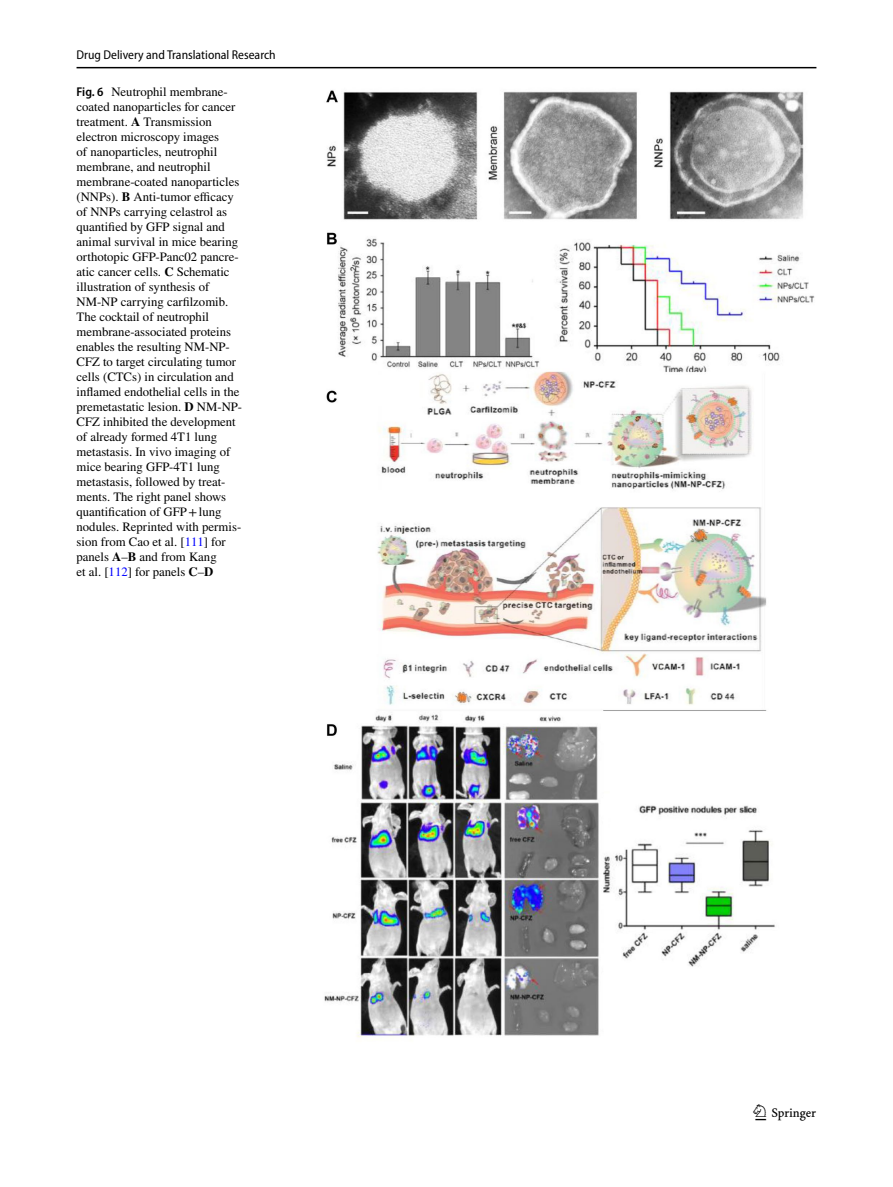
<style>
.page{position:relative;width:893px;height:1187px;background:#fff}
.page>*{position:absolute;margin:0;border:0;box-sizing:border-box;transform-origin:0 0}
.t1{font:22.5px "Springnew Regular 3";color:#000}
.t2{font:12.75px/15px "STIX";color:#000}
.t3{font:semi-condensed 12.75px "Myriad Pro";color:#000}
.s1{font-family:"Myriad Pro";font-weight:600;font-stretch:semi-condensed}
.s2{font-weight:700}
.s3{color:#00f}
</style>
<div class="page">
<hr style="left:77px;top:67px;width:739px;height:1px;background:#000">
<img style="left:324px;top:90px;width:491px;height:947px">
<p class="t3" style="left:77px;top:48px;width:201px">Drug Delivery and Translational Research</p>
<p class="t2" style="left:77px;top:85px;width:167px"><span class="s1">Fig. 6</span> Neutrophil membrane&shy;coated nanoparticles for cancer treatment. <span class="s2">A</span> Transmission electron microscopy images<br>of nanoparticles, neutrophil membrane, and neutrophil membrane-coated nanoparticles (NNPs). <span class="s2">B</span> Anti-tumor efficacy of NNPs carrying celastrol as quantified by GFP signal and animal survival in mice bearing orthotopic GFP-Panc02 pancre&shy;atic cancer cells. <span class="s2">C</span> Schematic illustration of synthesis of<br>NM-NP carrying carfilzomib.<br>The cocktail of neutrophil membrane-associated proteins enables the resulting NM-NP-<br>CFZ to target circulating tumor cells (CTCs) in circulation and inflamed endothelial cells in the premetastatic lesion. <span class="s2">D</span> NM-NP-<br>CFZ inhibited the development of already formed 4T1 lung metastasis. In vivo imaging of mice bearing GFP-4T1 lung metastasis, followed by treat&shy;ments. The right panel shows quantification of GFP+lung nodules. Reprinted with permis&shy;sion from Cao et al. [<span class="s3">111</span>] for panels <span class="s2">A</span>–<span class="s2">B</span> and from Kang<br>et al. [<span class="s3">112</span>] for panels <span class="s2">C</span>–<span class="s2">D</span></p>
<h1 class="t1" style="left:755px;top:1104px;width:62px">1 3</h1>
</div>
